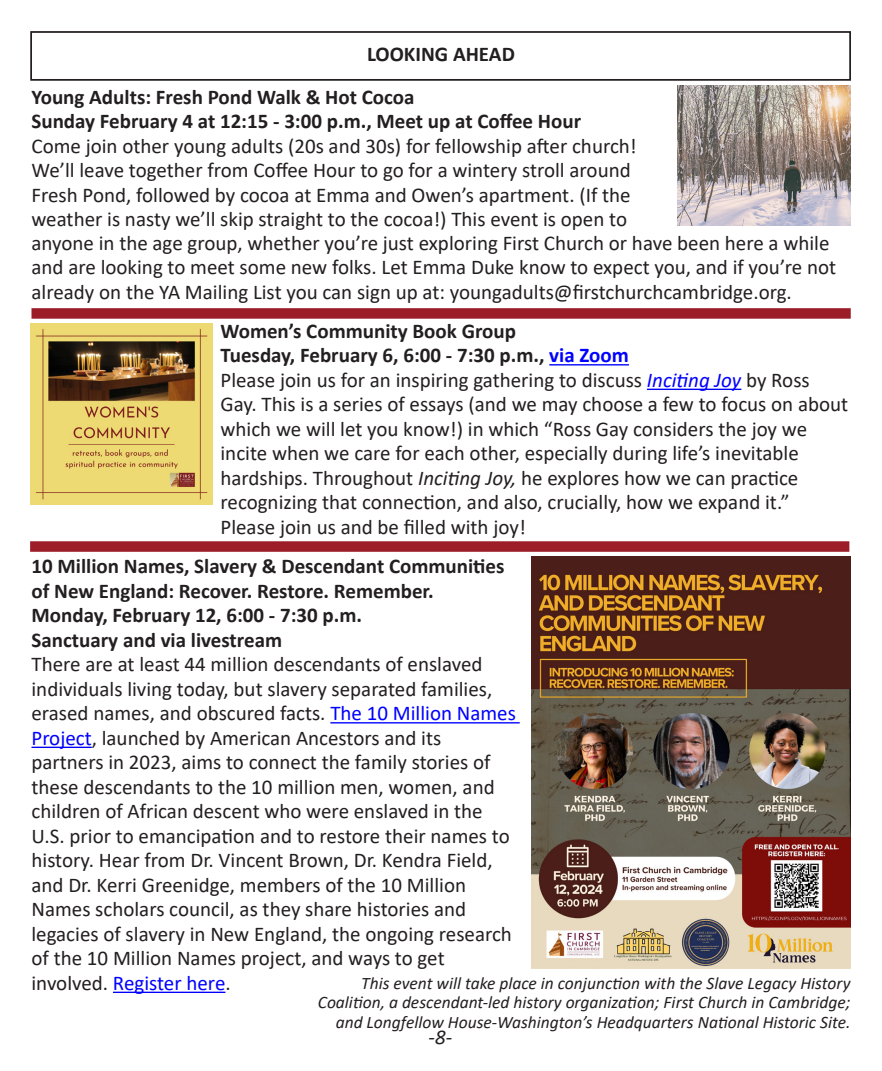
<style>
.page{position:relative;width:882px;height:1071px;background:#fff}
.page>*{position:absolute;margin:0;border:0;box-sizing:border-box;transform-origin:0 0}
.Paragraph_Style_1{font:21px/24.5px "Calibri";color:#231f20}
.Paragraph_Style_1-2{font:700 21px/24.5px "Calibri";color:#231f20}
.Paragraph_Style_1-3{font:21px "Calibri";color:#00f}
.Paragraph_Style_1-4{font:italic 21px "Calibri";color:#231f20}
.Paragraph_Style_1-5{font:italic 17.5px/19.2px "Calibri";color:#231f20;text-align:right}
.s1{color:#00f}
.s2{font-style:italic;color:#00f}
.s3{font-style:italic}
.s4{color:#231f20}
</style>
<div class="page">
<div style="left:30px;top:541px;width:819px;height:11px;background:#9c1c28"></div>
<div style="left:30px;top:31px;width:821px;height:50px;border:2px solid #231f20"></div>
<div style="left:32px;top:308px;width:819px;height:11px;background:#9c1c28"></div>
<img style="left:677px;top:85px;width:173px;height:140px">
<hr style="left:549px;top:364px;width:80px;height:2px;background:#00f">
<hr style="left:647px;top:389px;width:94px;height:1px;background:#00f">
<img style="left:30px;top:323px;width:182px;height:182px">
<hr style="left:330px;top:722px;width:190px;height:2px;background:#00f">
<hr style="left:32px;top:747px;width:60px;height:1px;background:#00f">
<hr style="left:113px;top:992px;width:112px;height:1px;background:#00f">
<img style="left:532px;top:557px;width:318px;height:412px">
<p class="Paragraph_Style_1-2" style="left:367px;top:42px;width:149px">LOOKING AHEAD</p>
<p class="Paragraph_Style_1-2" style="left:32px;top:84px;width:385px">Young Adults: Fresh Pond Walk &amp; Hot Cocoa</p>
<p class="Paragraph_Style_1-2" style="left:32px;top:109px;width:551px">Sunday February 4 at 12:15 - 3:00 p.m., Meet up at Coffee Hour</p>
<p class="Paragraph_Style_1" style="left:32px;top:133px;width:806px">Come join other young adults (20s and 30s) for fellowship after church!<br>We’ll leave together from Coffee Hour to go for a wintery stroll around<br>Fresh Pond, followed by cocoa at Emma and Owen’s apartment. (If the<br>weather is nasty we’ll skip straight to the cocoa!) This event is open to<br>anyone in the age group, whether you’re just exploring First Church or have been here a while and are looking to meet some new folks. Let Emma Duke know to expect you, and if you’re not already on the YA Mailing List you can sign up at: youngadults@firstchurchcambridge.org.</p>
<p class="Paragraph_Style_1-2" style="left:220px;top:318px;width:297px">Women’s Community Book Group</p>
<p class="Paragraph_Style_1-2" style="left:220px;top:343px;width:410px">Tuesday, February 6, 6:00 - 7:30 p.m., <span class="s1">via Zoom</span></p>
<p class="Paragraph_Style_1" style="left:220px;top:367px;width:629px">Please join us for an inspiring gathering to discuss <span class="s2">Inciting Joy</span> by Ross Gay. This is a series of essays (and we may choose a few to focus on about which we will let you know!) in which “Ross Gay considers the joy we incite when we care for each other, especially during life’s inevitable</p>
<p class="Paragraph_Style_1" style="left:220px;top:465px;width:579px">hardships. Throughout <span class="s3">Inciting Joy,</span> he explores how we can practice</p>
<p class="Paragraph_Style_1" style="left:220px;top:490px;width:571px">recognizing that connection, and also, crucially, how we expand it.”</p>
<p class="Paragraph_Style_1" style="left:220px;top:514px;width:307px">Please join us and be filled with joy!</p>
<p class="Paragraph_Style_1-2" style="left:32px;top:554px;width:475px">10 Million Names, Slavery &amp; Descendant Communities of New England: Recover. Restore. Remember.</p>
<p class="Paragraph_Style_1-2" style="left:32px;top:603px;width:332px">Monday, February 12, 6:00 - 7:30 p.m.</p>
<p class="Paragraph_Style_1-2" style="left:32px;top:627px;width:252px">Sanctuary and via livestream</p>
<p class="Paragraph_Style_1" style="left:32px;top:652px;width:486px">There are at least 44 million descendants of enslaved individuals living today, but slavery separated families, erased names, and obscured facts. <span class="s1">The 10 Million Names Project</span>, launched by American Ancestors and its</p>
<p class="Paragraph_Style_1" style="left:32px;top:750px;width:480px">partners in 2023, aims to connect the family stories of these descendants to the 10 million men, women, and children of African descent who were enslaved in the U.S. prior to emancipation and to restore their names to history. Hear from Dr. Vincent Brown, Dr. Kendra Field, and Dr. Kerri Greenidge, members of the 10 Million Names scholars council, as they share histories and</p>
<p class="Paragraph_Style_1" style="left:32px;top:921px;width:482px">legacies of slavery in New England, the ongoing research of the 10 Million Names project, and ways to get</p>
<p class="Paragraph_Style_1-3" style="left:32px;top:968px;width:201px"><span class="s4">involved.</span> Register here<span class="s4">.</span></p>
<p class="Paragraph_Style_1-5" style="left:361px;top:973px;width:491px">This event will take place in conjunction with the Slave Legacy History</p>
<p class="Paragraph_Style_1-5" style="left:318px;top:992px;width:534px">Coalition, a descendant-led history organization; First Church in Cambridge; and Longfellow House-Washington’s Headquarters National Historic Site.</p>
<p class="Paragraph_Style_1-4" style="left:429px;top:1023px;width:25px">-8-</p>
</div>
